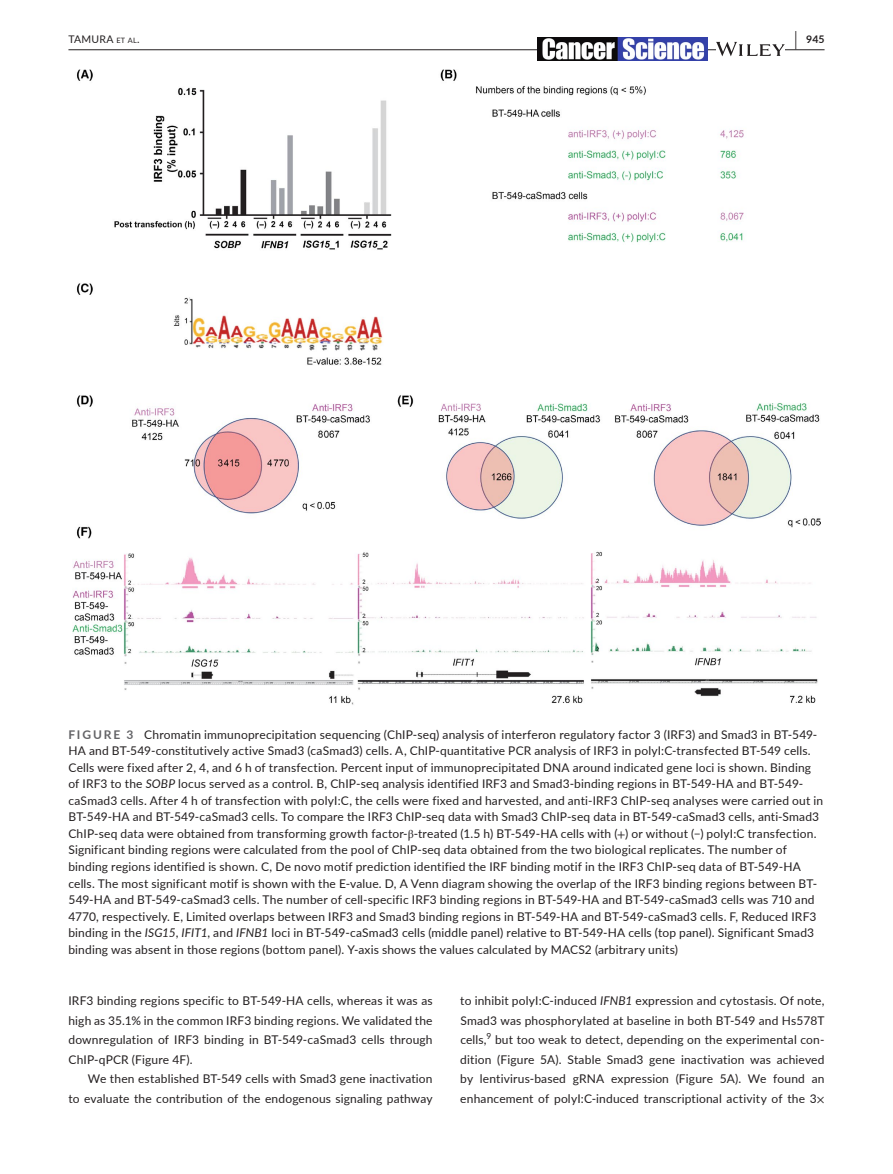
<style>
.page{position:relative;width:893px;height:1174px;background:#fff}
.page>*{position:absolute;margin:0;border:0;box-sizing:border-box;transform-origin:0 0}
.t1{font:12px/16.5px "Lato";letter-spacing:.015em;color:#231f20;text-align:justify}
.t2{font:10.5px "Lato";letter-spacing:.02em;color:#231f20}
.t3{font:700 10.5px "Lato";color:#231f20}
.s1{font-size:7.35px}
.s2{font-size:19.5px}
.s3{font-weight:700;color:#636366}
.s4{font-style:italic}
.s5{font-family:"STIX"}
</style>
<div class="page">
<hr style="left:68px;top:49px;width:756px;height:1px;background:#231f20">
<img style="left:537px;top:37px;width:171px;height:24px">
<svg style="left:716px;top:42px;width:69px;height:14px"></svg>
<img style="left:72px;top:69px;width:749px;height:636px">
<p class="t2" style="left:68px;top:31px;width:73px">TAMURA <span class="s1">et al</span>.</p>
<p class="t3" style="left:795px;top:31px;width:31px"><span class="s2">|</span> 945</p>
<p class="t1" style="left:68px;top:726px;width:756px;text-align:left"><span class="s3">FIGURE 3</span> Chromatin immunoprecipitation sequencing (ChIP-seq) analysis of interferon regulatory factor 3 (IRF3) and Smad3 in BT-549- HA and BT-549-constitutively active Smad3 (caSmad3) cells. A, ChIP-quantitative PCR analysis of IRF3 in polyI:C-transfected BT-549 cells.<br>Cells were fixed after 2, 4, and 6 h of transfection. Percent input of immunoprecipitated DNA around indicated gene loci is shown. Binding of IRF3 to the <span class="s4">SOBP</span> locus served as a control. B, ChIP-seq analysis identified IRF3 and Smad3-binding regions in BT-549-HA and BT-549- caSmad3 cells. After 4 h of transfection with polyI:C, the cells were fixed and harvested, and anti-IRF3 ChIP-seq analyses were carried out in BT-549-HA and BT-549-caSmad3 cells. To compare the IRF3 ChIP-seq data with Smad3 ChIP-seq data in BT-549-caSmad3 cells, anti-Smad3<br>ChIP-seq data were obtained from transforming growth factor-<span class="s5">β</span>-treated (1.5 h) BT-549-HA cells with (<span class="s5">+</span>) or without (−) polyI:C transfection.<br>Significant binding regions were calculated from the pool of ChIP-seq data obtained from the two biological replicates. The number of binding regions identified is shown. C, De novo motif prediction identified the IRF binding motif in the IRF3 ChIP-seq data of BT-549-HA cells. The most significant motif is shown with the E-value. D, A Venn diagram showing the overlap of the IRF3 binding regions between BT-549-HA and BT-549-caSmad3 cells. The number of cell-specific IRF3 binding regions in BT-549-HA and BT-549-caSmad3 cells was 710 and 4770, respectively. E, Limited overlaps between IRF3 and Smad3 binding regions in BT-549-HA and BT-549-caSmad3 cells. F, Reduced IRF3 binding in the <span class="s4">ISG15</span>, <span class="s4">IFIT1</span>, and <span class="s4">IFNB1</span> loci in BT-549-caSmad3 cells (middle panel) relative to BT-549-HA cells (top panel). Significant Smad3 binding was absent in those regions (bottom panel). Y-axis shows the values calculated by MACS2 (arbitrary units)</p>
<p class="t1" style="left:68px;top:990px;width:366px;line-height:19.5px">IRF3 binding regions specific to BT-549-HA cells, whereas it was as high as 35.1% in the common IRF3 binding regions. We validated the downregulation of IRF3 binding in BT-549-caSmad3 cells through ChIP-qPCR (Figure 4F).</p>
<p class="t1" style="left:68px;top:1068px;width:366px;line-height:19.5px;text-align:right">We then established BT-549 cells with Smad3 gene inactivation<br>to evaluate the contribution of the endogenous signaling pathway</p>
<p class="t1" style="left:460px;top:990px;width:366px;line-height:19.5px">to inhibit polyI:C-induced <span class="s4">IFNB1</span> expression and cytostasis. Of note, Smad3 was phosphorylated at baseline in both BT-549 and Hs578T cells,<sup>9</sup> but too weak to detect, depending on the experimental con&shy;dition (Figure 5A). Stable Smad3 gene inactivation was achieved by lentivirus-based gRNA expression (Figure 5A). We found an enhancement of polyI:C-induced transcriptional activity of the 3<span class="s5">×</span></p>
</div>
